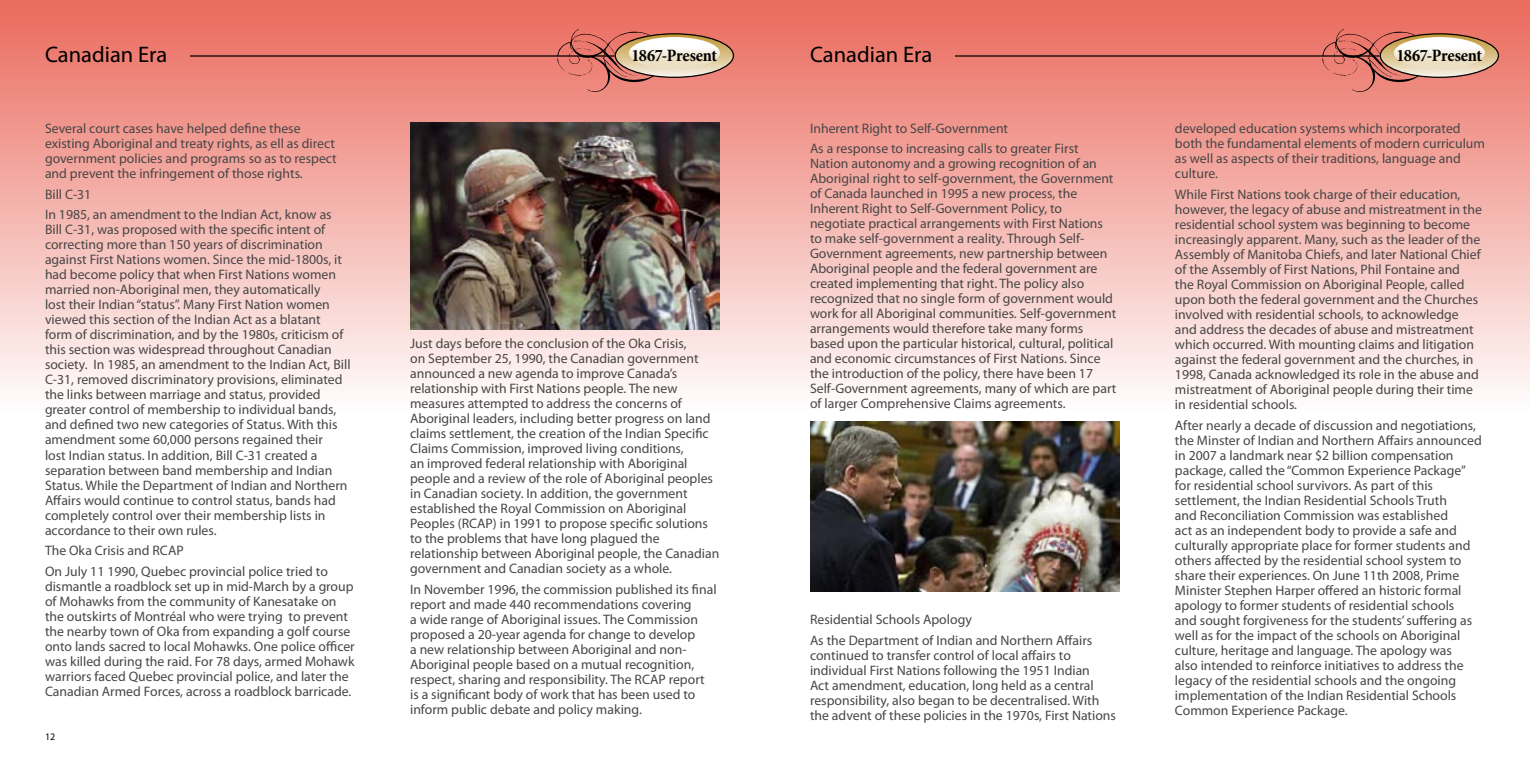
<style>
.page{position:relative;width:1530px;height:765px;background:#fff}
.page>*{position:absolute;margin:0;border:0;box-sizing:border-box;transform-origin:0 0}
.t1{font:22.5px "Myriad Pro";color:#000}
.t2{font:700 condensed 17.5px "Minion Pro";letter-spacing:-.015em;color:#000}
.t3{font:13.75px/15px "Myriad Pro";color:#484646}
.t4{font:10px "Myriad Pro";color:#000}
</style>
<div class="page">
<div style="left:0;top:0;width:765px;height:409px;background:linear-gradient(to bottom,#ea695c,#fefdfd)"></div>
<hr style="left:190px;top:55px;width:425px;height:2px;background:#000">
<svg style="left:557px;top:29px;width:176px;height:63px"></svg>
<div style="left:615px;top:33px;width:119px;height:45px;border:1px solid #000;border-radius:50%"></div>
<svg style="left:629px;top:37px;width:91px;height:32px"></svg>
<div style="left:765px;top:0;width:765px;height:409px;background:linear-gradient(to bottom,#ea695c,#fefdfd)"></div>
<hr style="left:955px;top:55px;width:425px;height:2px;background:#000">
<svg style="left:1322px;top:29px;width:176px;height:63px"></svg>
<div style="left:1380px;top:33px;width:119px;height:45px;border:1px solid #000;border-radius:50%"></div>
<svg style="left:1394px;top:37px;width:91px;height:32px"></svg>
<img style="left:810px;top:421px;width:310px;height:170px">
<img style="left:410px;top:122px;width:310px;height:208px">
<h1 class="t1" style="left:45px;top:41px;width:124px">Canadian Era</h1>
<p class="t2" style="left:632px;top:43px;width:87px">1867-Present</p>
<p class="t3" style="left:45px;top:121px;width:293px">Several court cases have helped define these existing Aboriginal and treaty rights, as ell as direct government policies and programs so as to respect and prevent the infringement of those rights.</p>
<p class="t3" style="left:45px;top:184px;width:288px;line-height:20.6px">Bill C-31<br>In 1985, an amendment to the Indian Act, know as</p>
<p class="t3" style="left:45px;top:222px;width:307px">Bill C-31, was proposed with the specific intent of correcting more than 150 years of discrimination against First Nations women. Since the mid-1800s, it had become policy that when First Nations women married non-Aboriginal men, they automatically<br>lost their Indian “status”. Many First Nation women viewed this section of the Indian Act as a blatant form of discrimination, and by the 1980s, criticism of this section was widespread throughout Canadian society. In 1985, an amendment to the Indian Act, Bill C-31, removed discriminatory provisions, eliminated the links between marriage and status, provided greater control of membership to individual bands, and defined two new categories of Status. With this amendment some 60,000 persons regained their<br>lost Indian status. In addition, Bill C-31 created a separation between band membership and Indian Status. While the Department of Indian and Northern Affairs would continue to control status, bands had completely control over their membership lists in accordance to their own rules.</p>
<p class="t3" style="left:45px;top:540px;width:284px;line-height:20.6px">The Oka Crisis and RCAP<br>On July 11 1990, Quebec provincial police tried to</p>
<p class="t3" style="left:45px;top:578px;width:311px">dismantle a roadblock set up in mid-March by a group of Mohawks from the community of Kanesatake on the outskirts of Montréal who were trying to prevent the nearby town of Oka from expanding a golf course onto lands sacred to local Mohawks. One police officer was killed during the raid. For 78 days, armed Mohawk warriors faced Quebec provincial police, and later the Canadian Armed Forces, across a roadblock barricade.</p>
<p class="t4" style="left:45px;top:731px;width:12px">12</p>
<p class="t3" style="left:410px;top:336px;width:311px">Just days before the conclusion of the Oka Crisis,<br>on September 25, 1990, the Canadian government announced a new agenda to improve Canada’s relationship with First Nations people. The new measures attempted to address the concerns of Aboriginal leaders, including better progress on land claims settlement, the creation of the Indian Specific Claims Commission, improved living conditions,<br>an improved federal relationship with Aboriginal people and a review of the role of Aboriginal peoples in Canadian society. In addition, the government established the Royal Commission on Aboriginal Peoples (RCAP) in 1991 to propose specific solutions to the problems that have long plagued the relationship between Aboriginal people, the Canadian government and Canadian society as a whole.</p>
<p class="t3" style="left:410px;top:582px;width:308px">In November 1996, the commission published its final report and made 440 recommendations covering<br>a wide range of Aboriginal issues. The Commission proposed a 20-year agenda for change to develop<br>a new relationship between Aboriginal and non-Aboriginal people based on a mutual recognition, respect, sharing and responsibility. The RCAP report is a significant body of work that has been used to inform public debate and policy making.</p>
<h1 class="t1" style="left:810px;top:41px;width:124px">Canadian Era</h1>
<p class="t2" style="left:1397px;top:43px;width:87px">1867-Present</p>
<p class="t3" style="left:810px;top:118px;width:270px;line-height:20.6px">Inherent Right to Self-Government<br>As a response to increasing calls to greater First</p>
<p class="t3" style="left:810px;top:156px;width:308px">Nation autonomy and a growing recognition of an Aboriginal right to self-government, the Government of Canada launched in 1995 a new process, the Inherent Right to Self-Government Policy, to negotiate practical arrangements with First Nations to make self-government a reality. Through Self-Government agreements, new partnership between Aboriginal people and the federal government are created implementing that right. The policy also recognized that no single form of government would work for all Aboriginal communities. Self-government arrangements would therefore take many forms based upon the particular historical, cultural, political and economic circumstances of First Nations. Since the introduction of the policy, there have been 17<br>Self-Government agreements, many of which are part of larger Comprehensive Claims agreements.</p>
<p class="t3" style="left:810px;top:609px;width:284px;line-height:20.6px">Residential Schools Apology<br>As the Department of Indian and Northern Affairs</p>
<p class="t3" style="left:810px;top:647px;width:308px">continued to transfer control of local affairs to individual First Nations following the 1951 Indian<br>Act amendment, education, long held as a central responsibility, also began to be decentralised. With the advent of these policies in the 1970s, First Nations</p>
<p class="t3" style="left:1175px;top:121px;width:312px">developed education systems which incorporated both the fundamental elements of modern curriculum as well as aspects of their traditions, language and culture.</p>
<p class="t3" style="left:1175px;top:187px;width:309px">While First Nations took charge of their education, however, the legacy of abuse and mistreatment in the residential school system was beginning to become increasingly apparent. Many, such as the leader of the Assembly of Manitoba Chiefs, and later National Chief of the Assembly of First Nations, Phil Fontaine and the Royal Commission on Aboriginal People, called upon both the federal government and the Churches involved with residential schools, to acknowledge and address the decades of abuse and mistreatment which occurred. With mounting claims and litigation against the federal government and the churches, in 1998, Canada acknowledged its role in the abuse and mistreatment of Aboriginal people during their time in residential schools.</p>
<p class="t3" style="left:1175px;top:417px;width:308px">After nearly a decade of discussion and negotiations, the Minster of Indian and Northern Affairs announced in 2007 a landmark near $2 billion compensation package, called the “Common Experience Package” for residential school survivors. As part of this settlement, the Indian Residential Schools Truth<br>and Reconciliation Commission was established<br>act as an independent body to provide a safe and culturally appropriate place for former students and others affected by the residential school system to share their experiences. On June 11th 2008, Prime Minister Stephen Harper offered an historic formal apology to former students of residential schools<br>and sought forgiveness for the students’ suffering as well as for the impact of the schools on Aboriginal culture, heritage and language. The apology was<br>also intended to reinforce initiatives to address the legacy of the residential schools and the ongoing implementation of the Indian Residential Schools Common Experience Package.</p>
</div>
